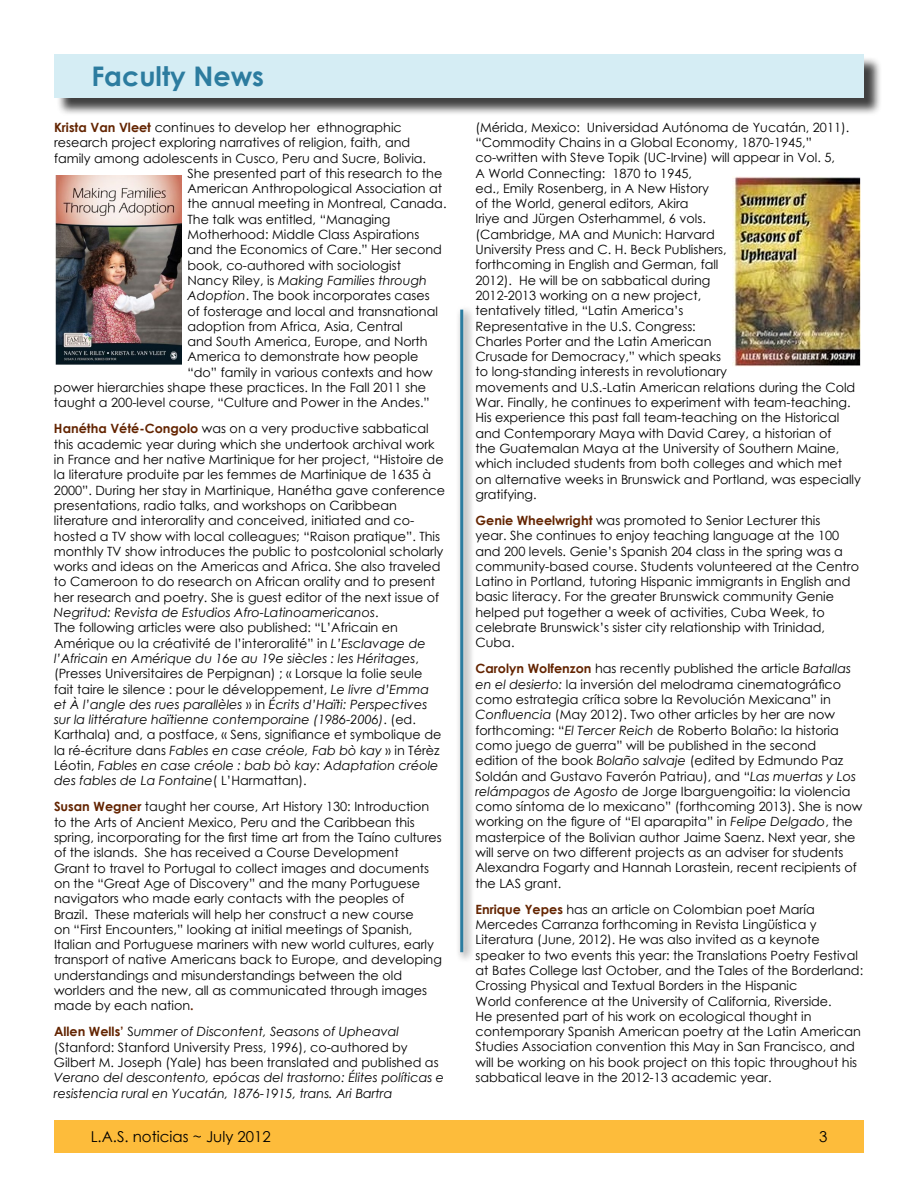
<style>
.page{position:relative;width:918px;height:1188px;background:#fff}
.page>*{position:absolute;margin:0;border:0;box-sizing:border-box;transform-origin:0 0}
.t1{font:700 27px "Century Gothic";color:#2c7c9f}
.t2{font:15px "Century Gothic";color:#000}
.t3{font:12.75px/15.3px "Century Gothic";color:#000}
.t4{font:italic 12.75px/15.3px "Century Gothic";color:#000}
.s1{font-weight:700;color:#632400}
.s2{font-style:normal}
.s3{font-style:italic}
</style>
<div class="page">
<img style="left:56px;top:176px;width:126px;height:188px">
<div style="left:54px;top:1120px;width:810px;height:32px;background:#fdbc3b"></div>
<div style="left:56px;top:56px;width:827px;height:60px;background:#000;opacity:.75"></div>
<div style="left:54px;top:54px;width:810px;height:43px;background:#d5edf4"></div>
<div style="left:455px;top:305px;width:20px;height:658px;background:#fbfbfb"></div>
<div style="left:451px;top:300px;width:22px;height:661px;background:#fff;opacity:.75"></div>
<hr style="left:460px;top:310px;width:3px;height:642px;background:#2c7c9f">
<img style="left:732px;top:177px;width:128px;height:189px">
<h1 class="t1" style="left:91px;top:55px;width:174px">Faculty News</h1>
<p class="t3" style="left:54px;top:120px;width:349px"><span class="s1">Krista Van Vleet</span> continues to develop her ethnographic</p>
<p class="t3" style="left:54px;top:135px;width:358px">research project exploring narratives of religion, faith, and</p>
<p class="t3" style="left:54px;top:150px;width:374px">family among adolescents in Cusco, Peru and Sucre, Bolivia.</p>
<p class="t3" style="left:188px;top:165px;width:256px">She presented part of this research to the</p>
<p class="t3" style="left:188px;top:181px;width:256px">American Anthropological Association at</p>
<p class="t3" style="left:188px;top:196px;width:261px">the annual meeting in Montreal, Canada.</p>
<p class="t3" style="left:188px;top:211px;width:205px">The talk was entitled, “Managing</p>
<p class="t3" style="left:188px;top:227px;width:233px">Motherhood: Middle Class Aspirations</p>
<p class="t3" style="left:188px;top:242px;width:256px">and the Economics of Care.” Her second</p>
<p class="t3" style="left:188px;top:257px;width:215px">book, co-authored with sociologist</p>
<p class="t4" style="left:188px;top:273px;width:241px"><span class="s2">Nancy Riley, is</span> Making Families through</p>
<p class="t3" style="left:188px;top:288px;width:244px"><span class="s3">Adoption</span>. The book incorporates cases</p>
<p class="t3" style="left:188px;top:303px;width:252px">of fosterage and local and transnational</p>
<p class="t3" style="left:188px;top:318px;width:217px">adoption from Africa, Asia, Central</p>
<p class="t3" style="left:188px;top:334px;width:242px">and South America, Europe, and North</p>
<p class="t3" style="left:188px;top:349px;width:232px">America to demonstrate how people</p>
<p class="t3" style="left:188px;top:364px;width:247px">“do” family in various contexts and how</p>
<p class="t3" style="left:54px;top:380px;width:374px">power hierarchies shape these practices. In the Fall 2011 she</p>
<p class="t3" style="left:54px;top:395px;width:377px">taught a 200-level course, “Culture and Power in the Andes.”</p>
<p class="t3" style="left:54px;top:421px;width:393px"><span class="s1">Hanétha Vété-Congolo</span> was on a very productive sabbatical this academic year during which she undertook archival work in France and her native Martinique for her project, “Histoire de la literature produite par les femmes de Martinique de 1635 à 2000”. During her stay in Martinique, Hanétha gave conference presentations, radio talks, and workshops on Caribbean literature and interorality and conceived, initiated and co&shy;hosted a TV show with local colleagues; “Raison pratique”. This monthly TV show introduces the public to postcolonial scholarly works and ideas on the Americas and Africa. She also traveled to Cameroon to do research on African orality and to present her research and poetry. She is guest editor of the next issue of <span class="s3">Negritud: Revista de Estudios Afro-Latinoamericanos</span>.<br>The following articles were also published: “L’Africain en Amérique ou la créativité de l’interoralité” in <span class="s3">L’Esclavage de l’Africain en Amérique du 16e au 19e siècles : les Héritages</span>, (Presses Universitaires de Perpignan) ; « Lorsque la folie seule fait taire le silence : pour le développement, <span class="s3">Le livre d’Emma<br>et À l’angle des rues parallèles</span> » in <span class="s3">Écrits d’Haïti: Perspectives sur la littérature haïtienne contemporaine (1986-2006)</span>. (ed.<br>Karthala) and, a postface, « Sens, signifiance et symbolique de la ré-écriture dans <span class="s3">Fables en case créole, Fab bò kay</span> » in Térèz Léotin, <span class="s3">Fables en case créole : bab bò kay: Adaptation créole des fables de La Fontaine</span>( L’Harmattan).</p>
<p class="t3" style="left:54px;top:799px;width:389px"><span class="s1">Susan Wegner</span> taught her course, Art History 130: Introduction to the Arts of Ancient Mexico, Peru and the Caribbean this spring, incorporating for the first time art from the Taíno cultures of the islands. She has received a Course Development<br>Grant to travel to Portugal to collect images and documents on the “Great Age of Discovery” and the many Portuguese navigators who made early contacts with the peoples of<br>Brazil. These materials will help her construct a new course<br>on “First Encounters,” looking at initial meetings of Spanish, Italian and Portuguese mariners with new world cultures, early transport of native Americans back to Europe, and developing understandings and misunderstandings between the old worlders and the new, all as communicated through images made by each nation<span class="s1">.</span></p>
<p class="t3" style="left:54px;top:1024px;width:386px"><span class="s1">Allen Wells’</span> S<span class="s3">ummer of Discontent, Seasons of Upheaval </span>(Stanford: Stanford University Press, 1996), co-authored by<br>Gilbert M. Joseph (Yale) has been translated and published as</p>
<p class="t4" style="left:54px;top:1070px;width:392px">Verano del descontento, epócas del trastorno: Élites políticas e resistencia rural en Yucatán, 1876-1915, trans. Ari Bartra</p>
<p class="t3" style="left:475px;top:119px;width:387px">(Mérida, Mexico: Universidad Autónoma de Yucatán, 2011). “Commodity Chains in a Global Economy, 1870-1945,” co-written with Steve Topik (UC-Irvine) will appear in Vol. 5,<br>A World Connecting: 1870 to 1945,<br>ed., Emily Rosenberg, in A New History<br>of the World, general editors, Akira<br>Iriye and Jürgen Osterhammel, 6 vols.<br>(Cambridge, MA and Munich: Harvard<br>University Press and C. H. Beck Publishers,<br>forthcoming in English and German, fall<br>2012). He will be on sabbatical during<br>2012-2013 working on a new project,<br>tentatively titled, “Latin America’s<br>Representative in the U.S. Congress:<br>Charles Porter and the Latin American<br>Crusade for Democracy,” which speaks<br>to long-standing interests in revolutionary<br>movements and U.S.-Latin American relations during the Cold War. Finally, he continues to experiment with team-teaching.<br>His experience this past fall team-teaching on the Historical and Contemporary Maya with David Carey, a historian of<br>the Guatemalan Maya at the University of Southern Maine, which included students from both colleges and which met on alternative weeks in Brunswick and Portland, was especially gratifying.</p>
<p class="t3" style="left:475px;top:513px;width:385px"><span class="s1">Genie Wheelwright</span> was promoted to Senior Lecturer this<br>year. She continues to enjoy teaching language at the 100 and 200 levels. Genie’s Spanish 204 class in the spring was a community-based course. Students volunteered at the Centro Latino in Portland, tutoring Hispanic immigrants in English and basic literacy. For the greater Brunswick community Genie helped put together a week of activities, Cuba Week, to celebrate Brunswick’s sister city relationship with Trinidad, Cuba.</p>
<p class="t3" style="left:475px;top:661px;width:389px"><span class="s1">Carolyn Wolfenzon</span> has recently published the article <span class="s3">Batallas en el desierto:</span> la inversión del melodrama cinematográfico como estrategia crítica sobre la Revolución Mexicana” in <span class="s3">Confluencia</span> (May 2012). Two other articles by her are now forthcoming: “<span class="s3">El Tercer Reich</span> de Roberto Bolaño: la historia como juego de guerra” will be published in the second<br>edition of the book <span class="s3">Bolaño salvaje</span> (edited by Edmundo Paz Soldán and Gustavo Faverón Patriau), and “<span class="s3">Las muertas y Los relámpagos de Agosto</span> de Jorge Ibarguengoitia: la violencia como síntoma de lo mexicano” (forthcoming 2013). She is now working on the figure of “El aparapita” in <span class="s3">Felipe Delgado</span>, the masterpice of the Bolivian author Jaime Saenz. Next year, she will serve on two different projects as an adviser for students Alexandra Fogarty and Hannah Lorastein, recent recipients of the LAS grant.</p>
<p class="t3" style="left:475px;top:901px;width:389px"><span class="s1">Enrique Yepes</span> has an article on Colombian poet María Mercedes Carranza forthcoming in Revista Lingüística y Literatura (June, 2012). He was also invited as a keynote speaker to two events this year: the Translations Poetry Festival at Bates College last October, and the Tales of the Borderland:<br>Crossing Physical and Textual Borders in the Hispanic<br>World conference at the University of California, Riverside.<br>He presented part of his work on ecological thought in contemporary Spanish American poetry at the Latin American Studies Association convention this May in San Francisco, and will be working on his book project on this topic throughout his sabbatical leave in the 2012-13 academic year.</p>
<p class="t2" style="left:91px;top:1126px;width:182px">L.A.S. noticias ~ July 2012</p>
<p class="t2" style="left:819px;top:1126px;width:10px">3</p>
</div>
